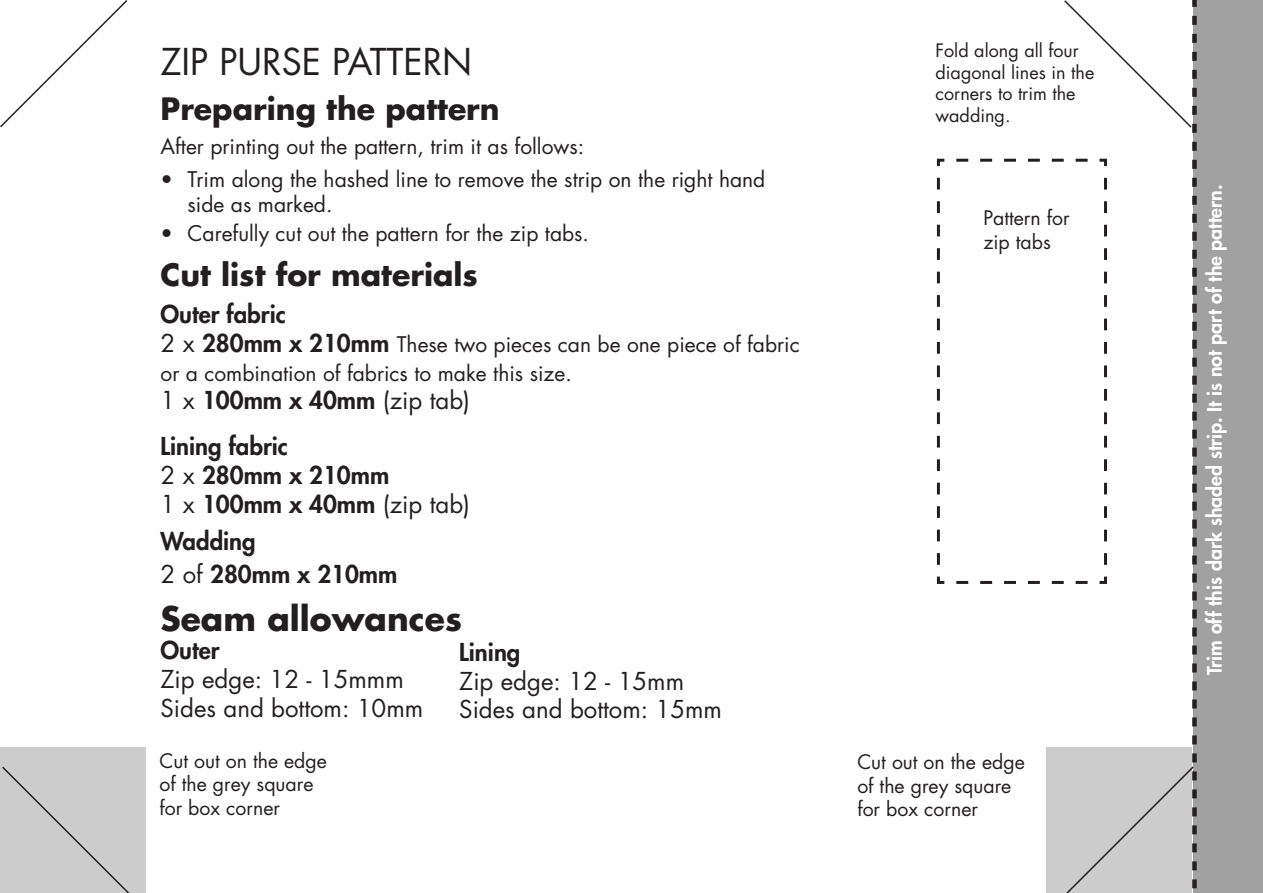
<style>
.page{position:relative;width:1263px;height:893px;background:#fff}
.page>*{position:absolute;margin:0;border:0;box-sizing:border-box;transform-origin:0 0}
.t1{font:36px "Futura Std";color:#231f20}
.t2{font:700 33px "Futura Std";color:#231f20}
.t3{font:700 30px "Futura Std";color:#231f20}
.t4{font:24px "Futura Std";color:#231f20}
.t5{font:800 24px "Futura Std";color:#231f20}
.t6{font:21px/25.2px "Futura Std";color:#231f20}
.t7{font:19.5px/23.4px "Futura Std";color:#231f20}
.t8{font:800 19.5px "Futura Std";color:#fff}
.t9{font:18px/21.6px "Futura Std";color:#231f20}
.s1{font-size:24px}
.s2{font-weight:800;font-size:24px}
.s3{font-weight:800}
.s4{font-weight:400}
</style>
<div class="page">
<svg style="left:936px;top:158px;width:9px;height:426px"></svg>
<svg style="left:0;top:0;width:128px;height:128px"></svg>
<div style="left:0;top:747px;width:146px;height:146px;background:#cecdce"></div>
<svg style="left:2px;top:766px;width:128px;height:127px"></svg>
<div style="left:1192px;top:0;width:71px;height:893px;background:#a2a1a1"></div>
<svg style="left:956px;top:0;width:241px;height:893px"></svg>
<p class="t1" style="left:161px;top:39px;width:313px">ZIP PURSE PATTERN</p>
<p class="t3" style="left:161px;top:89px;width:341px">Preparing the pattern</p>
<p class="t6" style="left:161px;top:133px;width:425px">After printing out the pattern, trim it as follows:</p>
<p class="t6" style="left:188px;top:167px;width:579px;text-indent:-27px">• Trim along the hashed line to remove the strip on the right hand side as marked.</p>
<p class="t6" style="left:161px;top:221px;width:430px">• Carefully cut out the pattern for the zip tabs.</p>
<p class="t3" style="left:161px;top:255px;width:319px">Cut list for materials</p>
<p class="t5" style="left:161px;top:299px;width:127px">Outer fabric</p>
<p class="t6" style="left:161px;top:330px;width:641px;line-height:28.8px"><span class="s1">2 x</span> <span class="s2">280mm x 210mm</span> These two pieces can be one piece of fabric or a combination of fabrics to make this size.</p>
<p class="t4" style="left:161px;top:385px;width:311px">1 x <span class="s3">100mm x 40mm</span> (zip tab)</p>
<p class="t5" style="left:161px;top:431px;width:129px">Lining fabric</p>
<p class="t5" style="left:161px;top:460px;width:230px"><span class="s4">2 x</span> 280mm x 210mm</p>
<p class="t4" style="left:161px;top:489px;width:311px">1 x <span class="s3">100mm x 40mm</span> (zip tab)</p>
<p class="t5" style="left:161px;top:526px;width:97px">Wadding</p>
<p class="t5" style="left:161px;top:558px;width:238px"><span class="s4">2 of</span> 280mm x 210mm</p>
<p class="t2" style="left:161px;top:596px;width:303px">Seam allowances</p>
<p class="t5" style="left:161px;top:635px;width:61px">Outer</p>
<p class="t4" style="left:161px;top:664px;width:245px">Zip edge: 12 - 15mmm</p>
<p class="t4" style="left:161px;top:693px;width:264px">Sides and bottom: 10mm</p>
<p class="t5" style="left:459px;top:637px;width:63px">Lining</p>
<p class="t4" style="left:459px;top:665px;width:226px">Zip edge: 12 - 15mm</p>
<p class="t4" style="left:459px;top:694px;width:264px">Sides and bottom: 15mm</p>
<p class="t7" style="left:159px;top:749px;width:169px">Cut out on the edge of the grey square for box corner</p>
<p class="t9" style="left:935px;top:40px;width:160px">Fold along all four diagonal lines in the corners to trim the wadding.</p>
<p class="t7" style="left:983px;top:206px;width:88px">Pattern for</p>
<p class="t7" style="left:983px;top:230px;width:69px">zip tabs</p>
<p class="t7" style="left:857px;top:751px;width:169px">Cut out on the edge of the grey square for box corner</p>
<p class="t8" style="left:1202px;top:675px;width:492px;rotate:-90deg">Trim off this dark shaded strip. It is not part of the pattern.</p>
</div>
